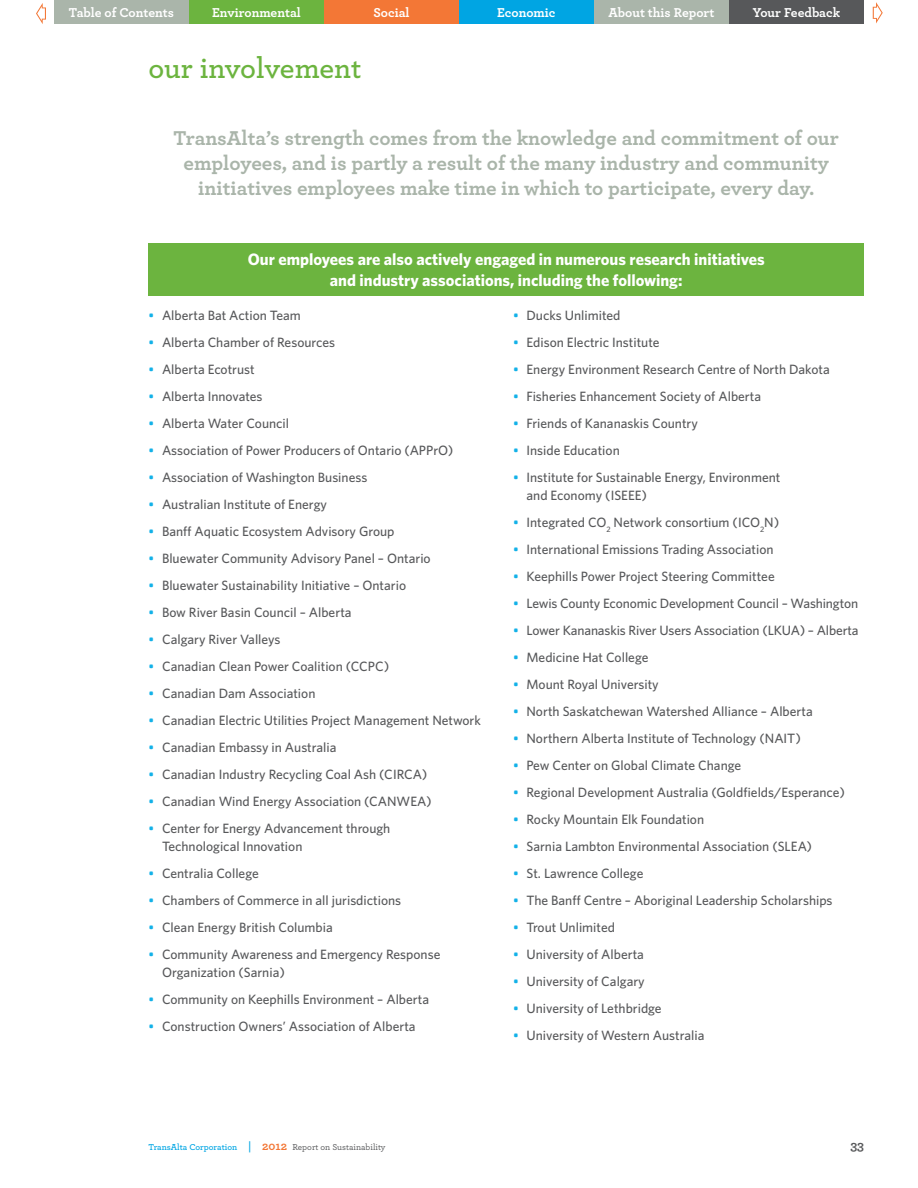
<style>
.page{position:relative;width:918px;height:1188px;background:#fff}
.page>*{position:absolute;margin:0;border:0;box-sizing:border-box;transform-origin:0 0}
.t1{font:600 30px "Archer";color:#6cb43f}
.t2{font:700 21px/25.2px "Archer";color:#aab5aa;text-align:center}
.t3{font:700 16.5px/21px "Whitney";color:#fff;text-align:center}
.t4{font:500 13.5px/18px "Whitney";color:#57585a}
.t5{font:700 13.5px "Archer";color:#fff}
.t6{font:700 13.5px "Archer";color:#57585a}
.t7{font:500 9px "Archer";color:#57585a}
.s1{color:#13b1e8}
.s2{font-weight:600;color:#00a5e3}
.s3{font-weight:600;font-size:12px;color:#00a5e3}
.s4{font-weight:700;font-size:12px;color:#f37736}
</style>
<div class="page">
<div style="left:148px;top:243px;width:716px;height:52px;background:#6cb43f"></div>
<div style="left:54px;top:0;width:135px;height:23px;background:#aab5aa"></div>
<div style="left:189px;top:0;width:135px;height:23px;background:#6cb43f"></div>
<div style="left:324px;top:0;width:135px;height:23px;background:#f37736"></div>
<div style="left:459px;top:0;width:135px;height:23px;background:#00a5e3"></div>
<div style="left:729px;top:0;width:135px;height:23px;background:#57585a"></div>
<svg style="left:873px;top:2px;width:10px;height:21px"></svg>
<svg style="left:36px;top:3px;width:10px;height:21px"></svg>
<div style="left:594px;top:0;width:135px;height:23px;background:#aab5aa"></div>
<p class="t5" style="left:69px;top:2px;width:107px">Table of Contents</p>
<p class="t5" style="left:212px;top:2px;width:90px">Environmental</p>
<p class="t5" style="left:373px;top:2px;width:38px">Social</p>
<p class="t5" style="left:497px;top:2px;width:60px">Economic</p>
<p class="t5" style="left:609px;top:2px;width:107px">About this Report</p>
<p class="t5" style="left:753px;top:2px;width:89px">Your Feedback</p>
<h1 class="t1" style="left:148px;top:46px;width:215px">our involvement</h1>
<h2 class="t2" style="left:174px;top:124px;width:667px">TransAlta’s strength comes from the knowledge and commitment of our employees, and is partly a result of the many industry and community initiatives employees make time in which to participate, every day.</h2>
<p class="t3" style="left:248px;top:249px;width:518px">Our employees are also actively engaged in numerous research initiatives and industry associations, including the following:</p>
<p class="t4" style="left:148px;top:306px;width:154px"><span class="s1">•</span> Alberta Bat Action Team</p>
<p class="t4" style="left:148px;top:333px;width:188px"><span class="s1">•</span> Alberta Chamber of Resources</p>
<p class="t4" style="left:148px;top:360px;width:108px"><span class="s1">•</span> Alberta Ecotrust</p>
<p class="t4" style="left:148px;top:387px;width:116px"><span class="s1">•</span> Alberta Innovates</p>
<p class="t4" style="left:148px;top:414px;width:142px"><span class="s1">•</span> Alberta Water Council</p>
<p class="t4" style="left:148px;top:441px;width:306px"><span class="s1">•</span> Association of Power Producers of Ontario (APPrO)</p>
<p class="t4" style="left:148px;top:468px;width:220px"><span class="s1">•</span> Association of Washington Business</p>
<p class="t4" style="left:148px;top:495px;width:180px"><span class="s1">•</span> Australian Institute of Energy</p>
<p class="t4" style="left:148px;top:522px;width:248px"><span class="s1">•</span> Banff Aquatic Ecosystem Advisory Group</p>
<p class="t4" style="left:148px;top:549px;width:284px"><span class="s1">•</span> Bluewater Community Advisory Panel – Ontario</p>
<p class="t4" style="left:148px;top:576px;width:259px"><span class="s1">•</span> Bluewater Sustainability Initiative – Ontario</p>
<p class="t4" style="left:148px;top:603px;width:205px"><span class="s1">•</span> Bow River Basin Council – Alberta</p>
<p class="t4" style="left:148px;top:630px;width:134px"><span class="s1">•</span> Calgary River Valleys</p>
<p class="t4" style="left:148px;top:657px;width:242px"><span class="s1">•</span> Canadian Clean Power Coalition (CCPC)</p>
<p class="t4" style="left:148px;top:684px;width:168px"><span class="s1">•</span> Canadian Dam Association</p>
<p class="t4" style="left:148px;top:711px;width:334px"><span class="s1">•</span> Canadian Electric Utilities Project Management Network</p>
<p class="t4" style="left:148px;top:738px;width:189px"><span class="s1">•</span> Canadian Embassy in Australia</p>
<p class="t4" style="left:148px;top:765px;width:280px"><span class="s1">•</span> Canadian Industry Recycling Coal Ash (CIRCA)</p>
<p class="t4" style="left:148px;top:792px;width:285px"><span class="s1">•</span> Canadian Wind Energy Association (CANWEA)</p>
<p class="t4" style="left:162px;top:819px;width:230px;text-indent:-14px"><span class="s1">•</span> Center for Energy Advancement through<br>Technological Innovation</p>
<p class="t4" style="left:148px;top:864px;width:112px"><span class="s1">•</span> Centralia College</p>
<p class="t4" style="left:148px;top:891px;width:254px"><span class="s1">•</span> Chambers of Commerce in all jurisdictions</p>
<p class="t4" style="left:148px;top:918px;width:186px"><span class="s1">•</span> Clean Energy British Columbia</p>
<p class="t4" style="left:162px;top:945px;width:280px;text-indent:-14px"><span class="s1">•</span> Community Awareness and Emergency Response<br>Organization (Sarnia)</p>
<p class="t4" style="left:148px;top:990px;width:282px"><span class="s1">•</span> Community on Keephills Environment – Alberta</p>
<p class="t4" style="left:148px;top:1017px;width:269px"><span class="s1">•</span> Construction Owners’ Association of Alberta</p>
<p class="t4" style="left:513px;top:306px;width:109px"><span class="s1">•</span> Ducks Unlimited</p>
<p class="t4" style="left:513px;top:333px;width:148px"><span class="s1">•</span> Edison Electric Institute</p>
<p class="t4" style="left:513px;top:360px;width:318px"><span class="s1">•</span> Energy Environment Research Centre of North Dakota</p>
<p class="t4" style="left:513px;top:387px;width:250px"><span class="s1">•</span> Fisheries Enhancement Society of Alberta</p>
<p class="t4" style="left:513px;top:414px;width:186px"><span class="s1">•</span> Friends of Kananaskis Country</p>
<p class="t4" style="left:513px;top:441px;width:108px"><span class="s1">•</span> Inside Education</p>
<p class="t4" style="left:526px;top:468px;width:255px;text-indent:-14px"><span class="s1">•</span> Institute for Sustainable Energy, Environment and Economy (ISEEE)</p>
<p class="t4" style="left:513px;top:513px;width:268px"><span class="s1">•</span> Integrated CO<sub>2</sub> Network consortium (ICO<sub>2</sub>N)</p>
<p class="t4" style="left:513px;top:540px;width:262px"><span class="s1">•</span> International Emissions Trading Association</p>
<p class="t4" style="left:513px;top:567px;width:263px"><span class="s1">•</span> Keephills Power Project Steering Committee</p>
<p class="t4" style="left:513px;top:594px;width:347px"><span class="s1">•</span> Lewis County Economic Development Council – Washington</p>
<p class="t4" style="left:513px;top:621px;width:347px"><span class="s1">•</span> Lower Kananaskis River Users Association (LKUA) – Alberta</p>
<p class="t4" style="left:513px;top:648px;width:137px"><span class="s1">•</span> Medicine Hat College</p>
<p class="t4" style="left:513px;top:675px;width:147px"><span class="s1">•</span> Mount Royal University</p>
<p class="t4" style="left:513px;top:702px;width:301px"><span class="s1">•</span> North Saskatchewan Watershed Alliance – Alberta</p>
<p class="t4" style="left:513px;top:729px;width:289px"><span class="s1">•</span> Northern Alberta Institute of Technology (NAIT)</p>
<p class="t4" style="left:513px;top:756px;width:230px"><span class="s1">•</span> Pew Center on Global Climate Change</p>
<p class="t4" style="left:513px;top:783px;width:334px"><span class="s1">•</span> Regional Development Australia (Goldfields/Esperance)</p>
<p class="t4" style="left:513px;top:810px;width:193px"><span class="s1">•</span> Rocky Mountain Elk Foundation</p>
<p class="t4" style="left:513px;top:837px;width:301px"><span class="s1">•</span> Sarnia Lambton Environmental Association (SLEA)</p>
<p class="t4" style="left:513px;top:864px;width:132px"><span class="s1">•</span> St. Lawrence College</p>
<p class="t4" style="left:513px;top:891px;width:321px"><span class="s1">•</span> The Banff Centre – Aboriginal Leadership Scholarships</p>
<p class="t4" style="left:513px;top:918px;width:104px"><span class="s1">•</span> Trout Unlimited</p>
<p class="t4" style="left:513px;top:945px;width:132px"><span class="s1">•</span> University of Alberta</p>
<p class="t4" style="left:513px;top:972px;width:133px"><span class="s1">•</span> University of Calgary</p>
<p class="t4" style="left:513px;top:999px;width:150px"><span class="s1">•</span> University of Lethbridge</p>
<p class="t4" style="left:513px;top:1026px;width:193px"><span class="s1">•</span> University of Western Australia</p>
<p class="t7" style="left:148px;top:1141px;width:239px"><span class="s2">TransAlta Corporation</span> <span class="s3">|</span> <span class="s4">2012</span> Report on Sustainability</p>
<p class="t6" style="left:850px;top:1135px;width:15px">33</p>
</div>
